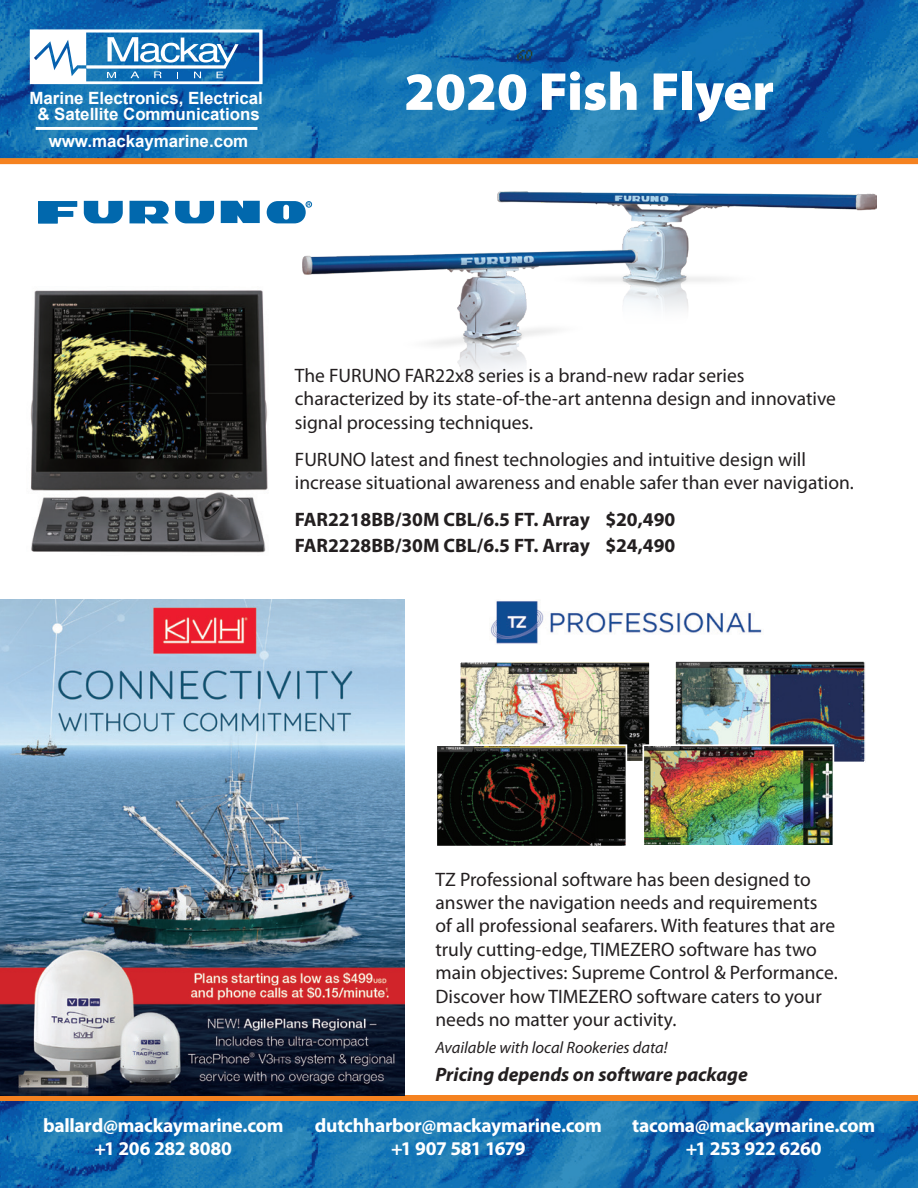
<style>
.page{position:relative;width:918px;height:1188px;background:#fff}
.page>*{position:absolute;margin:0;border:0;box-sizing:border-box;transform-origin:0 0}
.t1{font:900 54px "Myriad Pro";color:#fff}
.text_12pt{font:19.5px/23.4px "Myriad Pro";color:#231f20}
.t2{font:700 19.5px "Myriad Pro";letter-spacing:-.015em;color:#fff}
.Prices_10pt{font:700 19.5px "Myriad Pro";color:#231f20}
.Prices_12pt{font:italic 700 19.5px "Myriad Pro";color:#231f20}
.t3{font:700 16.95px/16.6px "Arial";letter-spacing:-.005em;color:#fff;text-align:center}
.text_10pt{font:italic 16.5px "Myriad Pro";color:#231f20}
</style>
<div class="page">
<svg style="left:0;top:0;width:918px;height:158px;background:#126bae"></svg>
<svg style="left:0;top:1101px;width:918px;height:87px;background:#146fb1"></svg>
<div style="left:0;top:158px;width:918px;height:6px;background:#f58220"></div>
<div style="left:0;top:1095px;width:918px;height:6px;background:#f58220"></div>
<hr style="left:36px;top:127px;width:221px;height:3px;background:#fff">
<svg style="left:30px;top:29px;width:233px;height:55px"></svg>
<svg style="left:175px;top:201px;width:39px;height:22px"></svg>
<svg style="left:38px;top:201px;width:39px;height:22px"></svg>
<svg style="left:130px;top:201px;width:39px;height:22px"></svg>
<svg style="left:84px;top:201px;width:39px;height:22px"></svg>
<svg style="left:221px;top:201px;width:39px;height:22px"></svg>
<svg style="left:267px;top:201px;width:45px;height:22px"></svg>
<img style="left:497px;top:191px;width:379px;height:119px">
<img style="left:302px;top:249px;width:335px;height:125px">
<img style="left:30px;top:290px;width:238px;height:263px">
<img style="left:0;top:600px;width:405px;height:495px">
<img style="left:490px;top:600px;width:272px;height:44px">
<img style="left:462px;top:664px;width:186px;height:96px">
<div style="left:459px;top:661px;width:192px;height:102px;border:2px solid #fff"></div>
<img style="left:438px;top:747px;width:186px;height:97px">
<div style="left:435px;top:744px;width:192px;height:103px;border:2px solid #fff"></div>
<img style="left:677px;top:663px;width:186px;height:97px">
<div style="left:674px;top:660px;width:192px;height:103px;border:2px solid #fff"></div>
<img style="left:645px;top:747px;width:186px;height:97px">
<div style="left:642px;top:744px;width:192px;height:103px;border:2px solid #fff"></div>
<p class="t3" style="left:29px;top:90px;width:235px">Marine Electronics, Electrical &amp; Satellite Communications</p>
<p class="t3" style="left:49px;top:133px;width:201px">www.mackaymarine.com</p>
<p class="t1" style="left:404px;top:56px;width:371px">2020 Fish Flyer</p>
<p class="text_12pt" style="left:295px;top:363px;width:543px">The FURUNO FAR22x8 series is a brand-new radar series characterized by its state-of-the-art antenna design and innovative signal processing techniques.</p>
<p class="text_12pt" style="left:295px;top:447px;width:561px">FURUNO latest and finest technologies and intuitive design will increase situational awareness and enable safer than ever navigation.</p>
<p class="Prices_10pt" style="left:295px;top:507px;width:382px">FAR2218BB/30M CBL/6.5 FT. Array $20,490</p>
<p class="Prices_10pt" style="left:295px;top:532px;width:382px">FAR2228BB/30M CBL/6.5 FT. Array $24,490</p>
<p class="t2" style="left:43px;top:1113px;width:242px">ballard@mackaymarine.com</p>
<p class="t2" style="left:95px;top:1136px;width:139px">+1 206 282 8080</p>
<p class="text_12pt" style="left:435px;top:867px;width:404px">TZ Professional software has been designed to answer the navigation needs and requirements of all professional seafarers. With features that are truly cutting-edge, TIMEZERO software has two main objectives: Supreme Control &amp; Performance.<br>Discover how TIMEZERO software caters to your needs no matter your activity.</p>
<p class="text_10pt" style="left:435px;top:1037px;width:234px">Available with local Rookeries data!</p>
<p class="Prices_12pt" style="left:435px;top:1062px;width:314px">Pricing depends on software package</p>
<p class="t2" style="left:315px;top:1113px;width:289px">dutchharbor@mackaymarine.com</p>
<p class="t2" style="left:391px;top:1136px;width:136px">+1 907 581 1679</p>
<p class="t2" style="left:632px;top:1113px;width:245px">tacoma@mackaymarine.com</p>
<p class="t2" style="left:686px;top:1136px;width:137px">+1 253 922 6260</p>
</div>
